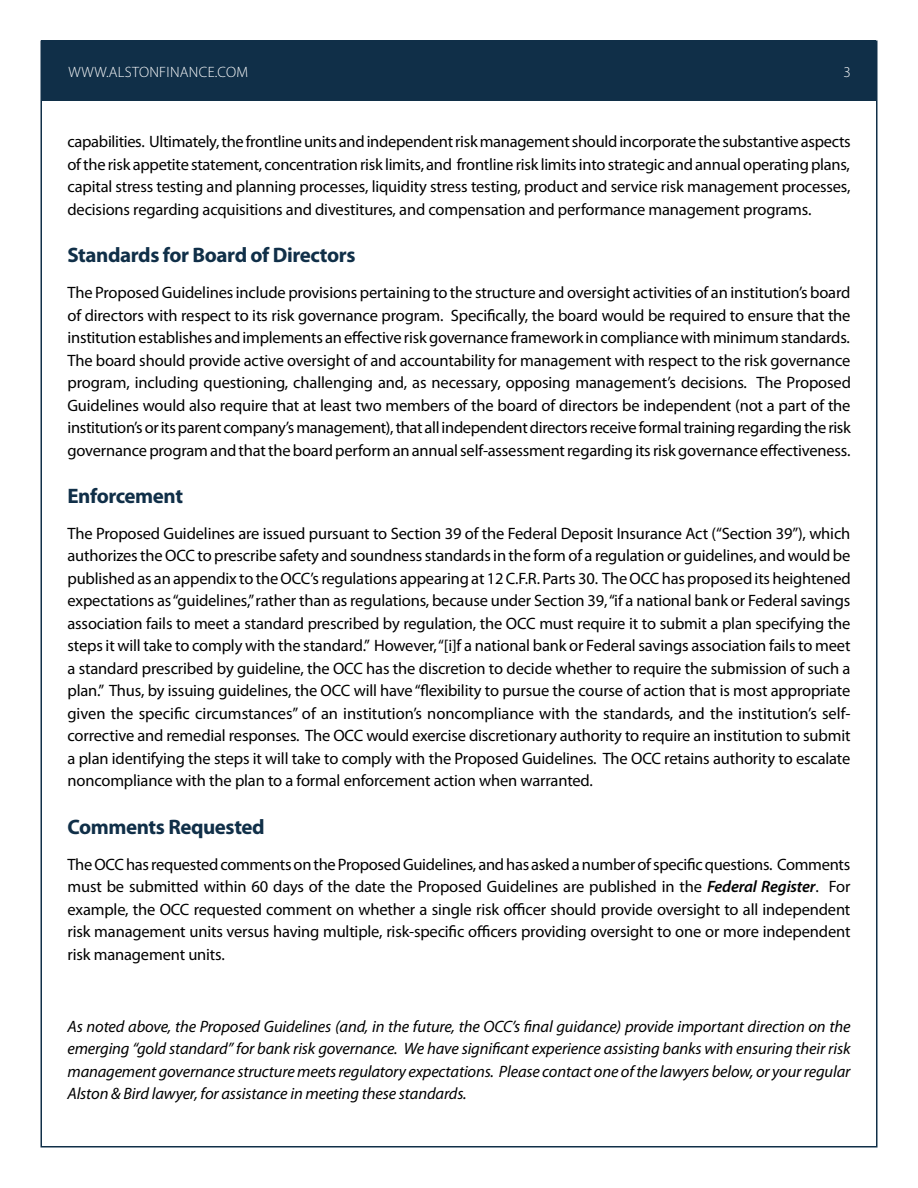
<style>
.page{position:relative;width:918px;height:1188px;background:#fff}
.page>*{position:absolute;margin:0;border:0;box-sizing:border-box;transform-origin:0 0}
.t1{font:700 21px "Myriad Pro";letter-spacing:-.02em;color:#102f48}
.t2{font:16.5px/22.5px "Myriad Pro";letter-spacing:-.01em;color:#000;text-align:justify}
.t3{font:italic 16.5px/22.5px "Myriad Pro";letter-spacing:-.01em;color:#000;text-align:justify}
.t4{font:300 15px "Myriad Pro";letter-spacing:.02em;color:#fff}
.s1{font-weight:600;font-style:italic}
</style>
<div class="page">
<div style="left:42px;top:40px;width:834px;height:61px;background:#102f48"></div>
<p class="t4" style="left:68px;top:63px;width:181px">WWW.ALSTONFINANCE.COM</p>
<p class="t4" style="left:843px;top:63px;width:9px">3</p>
<p class="t2" style="left:68px;top:130px;width:785px">capabilities. Ultimately, the frontline units and independent risk management should incorporate the substantive aspects of the risk appetite statement, concentration risk limits, and frontline risk limits into strategic and annual operating plans, capital stress testing and planning processes, liquidity stress testing, product and service risk management processes, decisions regarding acquisitions and divestitures, and compensation and performance management programs.</p>
<p class="t1" style="left:68px;top:241px;width:289px">Standards for Board of Directors</p>
<p class="t2" style="left:68px;top:281px;width:785px">The Proposed Guidelines include provisions pertaining to the structure and oversight activities of an institution’s board of directors with respect to its risk governance program. Specifically, the board would be required to ensure that the institution establishes and implements an effective risk governance framework in compliance with minimum standards.<br>The board should provide active oversight of and accountability for management with respect to the risk governance program, including questioning, challenging and, as necessary, opposing management’s decisions. The Proposed Guidelines would also require that at least two members of the board of directors be independent (not a part of the institution’s or its parent company’s management), that all independent directors receive formal training regarding the risk governance program and that the board perform an annual self-assessment regarding its risk governance effectiveness.</p>
<p class="t1" style="left:68px;top:482px;width:117px">Enforcement</p>
<p class="t2" style="left:68px;top:522px;width:785px">The Proposed Guidelines are issued pursuant to Section 39 of the Federal Deposit Insurance Act (“Section 39”), which authorizes the OCC to prescribe safety and soundness standards in the form of a regulation or guidelines, and would be published as an appendix to the OCC’s regulations appearing at 12 C.F.R. Parts 30. The OCC has proposed its heightened expectations as “guidelines,” rather than as regulations, because under Section 39, “if a national bank or Federal savings association fails to meet a standard prescribed by regulation, the OCC must require it to submit a plan specifying the steps it will take to comply with the standard.” However, “[i]f a national bank or Federal savings association fails to meet a standard prescribed by guideline, the OCC has the discretion to decide whether to require the submission of such a plan.” Thus, by issuing guidelines, the OCC will have “flexibility to pursue the course of action that is most appropriate given the specific circumstances” of an institution’s noncompliance with the standards, and the institution’s self&shy;corrective and remedial responses. The OCC would exercise discretionary authority to require an institution to submit a plan identifying the steps it will take to comply with the Proposed Guidelines. The OCC retains authority to escalate noncompliance with the plan to a formal enforcement action when warranted.</p>
<p class="t1" style="left:68px;top:813px;width:199px">Comments Requested</p>
<p class="t2" style="left:68px;top:853px;width:785px">The OCC has requested comments on the Proposed Guidelines, and has asked a number of specific questions. Comments must be submitted within 60 days of the date the Proposed Guidelines are published in the <span class="s1">Federal Register</span>. For example, the OCC requested comment on whether a single risk officer should provide oversight to all independent risk management units versus having multiple, risk-specific officers providing oversight to one or more independent risk management units.</p>
<p class="t3" style="left:68px;top:1015px;width:785px">As noted above, the Proposed Guidelines (and, in the future, the OCC’s final guidance) provide important direction on the emerging “gold standard” for bank risk governance. We have significant experience assisting banks with ensuring their risk management governance structure meets regulatory expectations. Please contact one of the lawyers below, or your regular Alston &amp; Bird lawyer, for assistance in meeting these standards.</p>
</div>
